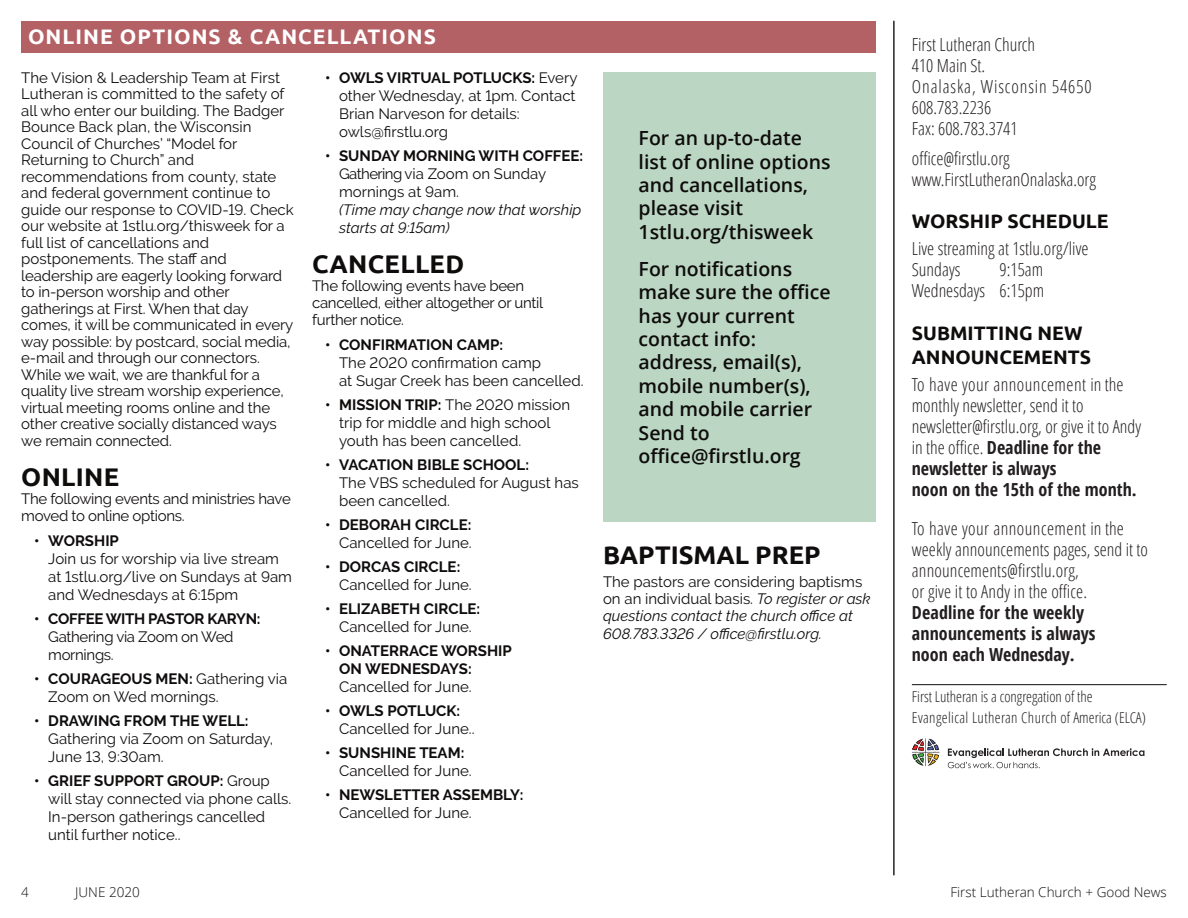
<style>
.page{position:relative;width:1188px;height:918px;background:#fff}
.page>*{position:absolute;margin:0;border:0;box-sizing:border-box;transform-origin:0 0}
.t1{font:700 25.5px "Ubuntu";letter-spacing:.01em;color:#0f0c0c}
.t2{font:700 21px "Ubuntu";letter-spacing:.05em;color:#fff}
.t3{font:600 19.5px/23.4px "Open Sans";color:#0f0c0c}
.t4{font:700 19.5px/24px "Ubuntu";color:#0f0c0c}
.t5{font:300 18px/21px "Open Sans Condensed";color:#231f20}
.t6{font:700 18px/21px "Open Sans Condensed";letter-spacing:.01em;color:#231f20}
.t7{font:15px/16.5px "Raleway";color:#0f0c0c}
.t8{font:700 15px/18px "Raleway";color:#0f0c0c}
.t9{font:italic 15px/17.2px "Raleway";color:#0f0c0c}
.t10{font:15px/17.2px "Raleway";letter-spacing:-.02em;color:#0f0c0c}
.t11{font:300 15px/21px "Open Sans Condensed";color:#231f20}
.t12{font:700 15px "Raleway";letter-spacing:-.02em;color:#0f0c0c}
.t13{font:300 13.5px "Open Sans";color:#0f0c0c}
.s1{font-weight:700}
.s2{font-style:normal}
</style>
<div class="page">
<hr style="left:893px;top:21px;width:2px;height:854px;background:#262223">
<hr style="left:912px;top:684px;width:255px;height:1px;background:#0f0c0c">
<svg style="left:948px;top:748px;width:196px;height:20px"></svg>
<svg style="left:912px;top:738px;width:28px;height:28px"></svg>
<div style="left:21px;top:21px;width:855px;height:31px;background:#b46166"></div>
<div style="left:603px;top:72px;width:273px;height:449px;background:#bbd7c3"></div>
<h2 class="t2" style="left:28px;top:27px;width:409px">ONLINE OPTIONS &amp; CANCELLATIONS</h2>
<p class="t7" style="left:21px;top:69px;width:274px">The Vision &amp; Leadership Team at First Lutheran is committed to the safety of all who enter our building. The Badger Bounce Back plan, the Wisconsin Council of Churches’ “Model for Returning to Church” and recommendations from county, state and federal government continue to guide our response to COVID-19. Check our website at 1stlu.org/thisweek for a full list of cancellations and postponements. The staff and leadership are eagerly looking forward to in-person worship and other gatherings at First. When that day comes, it will be communicated in every way possible: by postcard, social media, e-mail and through our connectors.<br>While we wait, we are thankful for a quality live stream worship experience, virtual meeting rooms online and the other creative socially distanced ways we remain connected.</p>
<h1 class="t1" style="left:21px;top:467px;width:99px">ONLINE</h1>
<p class="t10" style="left:21px;top:490px;width:271px">The following events and ministries have moved to online options.</p>
<p class="t8" style="left:34px;top:531px;width:86px">• WORSHIP</p>
<p class="t7" style="left:48px;top:549px;width:245px;line-height:18px">Join us for worship via live stream at 1stlu.org/live on Sundays at 9am and Wednesdays at 6:15pm</p>
<p class="t12" style="left:34px;top:610px;width:228px">• COFFEE WITH PASTOR KARYN:</p>
<p class="t10" style="left:48px;top:627px;width:187px;line-height:18px">Gathering via Zoom on Wed mornings.</p>
<p class="t7" style="left:48px;top:669px;width:240px;line-height:18px;text-indent:-14px"><span class="s1">• COURAGEOUS MEN:</span> Gathering via<br>Zoom on Wed mornings.</p>
<p class="t8" style="left:34px;top:711px;width:216px">• DRAWING FROM THE WELL:</p>
<p class="t7" style="left:48px;top:729px;width:226px;line-height:18px">Gathering via Zoom on Saturday,<br>June 13, 9:30am.</p>
<p class="t7" style="left:48px;top:771px;width:245px;line-height:18px;text-indent:-14px"><span class="s1">• GRIEF SUPPORT GROUP:</span> Group will stay connected via phone calls.<br>In-person gatherings cancelled until further notice..</p>
<p class="t7" style="left:339px;top:69px;width:240px;line-height:18px;text-indent:-14px"><span class="s1">• OWLS VIRTUAL POTLUCKS:</span> Every other Wednesday, at 1pm. Contact<br>Brian Narveson for details: owls@firstlu.org</p>
<p class="t8" style="left:325px;top:147px;width:260px">• SUNDAY MORNING WITH COFFEE:</p>
<p class="t7" style="left:339px;top:165px;width:208px;line-height:18px">Gatheringvia Zoom on Sunday mornings at 9am.</p>
<p class="t9" style="left:339px;top:201px;width:244px;line-height:18px">(Time may change now that worship starts at 9:15am)</p>
<h1 class="t1" style="left:312px;top:254px;width:154px">CANCELLED</h1>
<p class="t10" style="left:312px;top:277px;width:233px">The following events have been cancelled, either altogether or until further notice.</p>
<p class="t8" style="left:325px;top:336px;width:180px">• CONFIRMATION CAMP:</p>
<p class="t7" style="left:339px;top:354px;width:246px;line-height:18px">The 2020 confirmation camp<br>at Sugar Creek has been cancelled.</p>
<p class="t7" style="left:339px;top:396px;width:233px;line-height:18px;text-indent:-14px"><span class="s1">• MISSION TRIP:</span> The 2020 mission trip for middle and high school youth has been cancelled.</p>
<p class="t8" style="left:325px;top:456px;width:205px">• VACATION BIBLE SCHOOL:</p>
<p class="t7" style="left:339px;top:474px;width:241px;line-height:18px">The VBS scheduled for August has been cancelled.</p>
<p class="t8" style="left:325px;top:516px;width:148px">• DEBORAH CIRCLE:</p>
<p class="t7" style="left:339px;top:534px;width:134px">Cancelled for June.</p>
<p class="t8" style="left:325px;top:558px;width:137px">• DORCAS CIRCLE:</p>
<p class="t7" style="left:339px;top:576px;width:134px">Cancelled for June.</p>
<p class="t8" style="left:325px;top:600px;width:157px">• ELIZABETH CIRCLE:</p>
<p class="t7" style="left:339px;top:618px;width:134px">Cancelled for June.</p>
<p class="t8" style="left:339px;top:642px;width:174px;text-indent:-14px">• ONATERRACE WORSHIP<br>ON WEDNESDAYS:</p>
<p class="t7" style="left:339px;top:678px;width:134px">Cancelled for June.</p>
<p class="t8" style="left:325px;top:702px;width:137px">• OWLS POTLUCK:</p>
<p class="t7" style="left:339px;top:720px;width:137px">Cancelled for June..</p>
<p class="t8" style="left:325px;top:744px;width:141px">• SUNSHINE TEAM:</p>
<p class="t7" style="left:339px;top:762px;width:134px">Cancelled for June.</p>
<p class="t8" style="left:325px;top:786px;width:200px">• NEWSLETTER ASSEMBLY:</p>
<p class="t7" style="left:339px;top:804px;width:134px">Cancelled for June.</p>
<h3 class="t3" style="left:639px;top:128px;width:193px">For an up-to-date list of online options and cancellations, please visit<br>1stlu.org/thisweek</h3>
<h3 class="t3" style="left:639px;top:259px;width:193px">For notifications make sure the office has your current contact info: address, email(s), mobile number(s), and mobile carrier<br>Send to office@firstlu.org</h3>
<h1 class="t1" style="left:603px;top:544px;width:219px">BAPTISMAL PREP</h1>
<p class="t9" style="left:603px;top:573px;width:269px"><span class="s2">The pastors are considering baptisms on an individual basis.</span> To register or ask questions contact the church office at 608.783.3326 / office@firstlu.org.</p>
<p class="t5" style="left:912px;top:36px;width:181px">First Lutheran Church<br>410 Main St.<br>Onalaska, Wisconsin 54650<br>608.783.2236<br>Fax: 608.783.3741</p>
<p class="t5" style="left:912px;top:150px;width:185px">office@firstlu.org www.FirstLutheranOnalaska.org</p>
<h3 class="t4" style="left:912px;top:211px;width:198px">WORSHIP SCHEDULE</h3>
<p class="t5" style="left:912px;top:240px;width:178px">Live streaming at 1stlu.org/live<br>Sundays</p>
<p class="t5" style="left:912px;top:261px;width:134px;text-align:right">9:15am<br>Wednesdays 6:15pm</p>
<h3 class="t4" style="left:912px;top:322px;width:181px">SUBMITTING NEW<br>ANNOUNCEMENTS</h3>
<p class="t5" style="left:912px;top:375px;width:231px">To have your announcement in the monthly newsletter, send it to newsletter@firstlu.org, or give it to Andy in the office. <span class="s1">Deadline for the newsletter is always<br>noon on the 15th of the month.</span></p>
<p class="t5" style="left:912px;top:519px;width:237px">To have your announcement in the weekly announcements pages, send it to announcements@firstlu.org,<br>or give it to Andy in the office.</p>
<p class="t6" style="left:912px;top:603px;width:185px">Deadline for the weekly announcements is always noon each Wednesday.</p>
<p class="t11" style="left:912px;top:687px;width:236px">First Lutheran is a congregation of the<br>Evangelical Lutheran Church of America (ELCA)</p>
<p class="t13" style="left:21px;top:886px;width:9px">4</p>
<p class="t13" style="left:75px;top:886px;width:66px">JUNE 2020</p>
<p class="t13" style="left:951px;top:886px;width:218px">First Lutheran Church + Good News</p>
</div>
